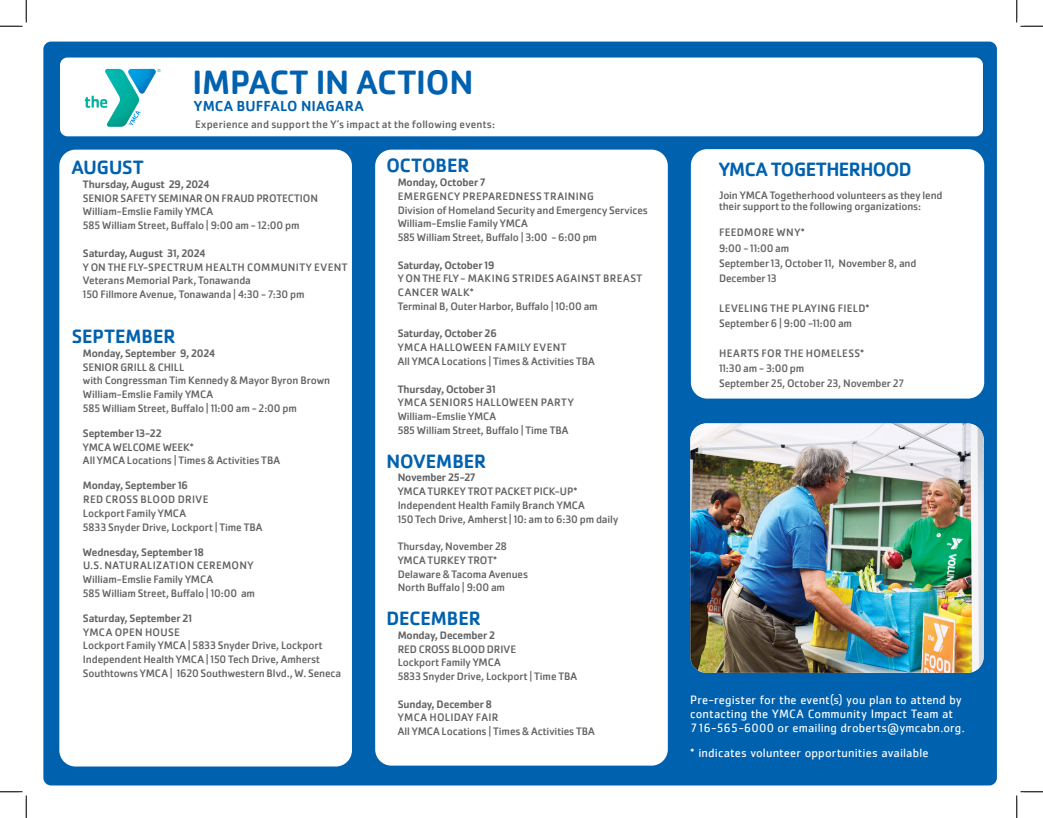
<style>
.page{position:relative;width:1043px;height:818px;background:#fff}
.page>*{position:absolute;margin:0;border:0;box-sizing:border-box;transform-origin:0 0}
.t1{font:500 35px "Cachet Pro";letter-spacing:-.005em;color:#0061af}
.Body_Header{font:500 20px "Cachet Pro";color:#0061af}
.Body_Header-2{font:500 20px "Cachet Pro";letter-spacing:-.025em;color:#0061af}
.t2{font:500 15px "Cachet";letter-spacing:.005em;color:#0061af}
.t3{font:12.5px/13.8px "Cachet";letter-spacing:.01em;color:#fff}
.Body_Header-3{font:11.25px/13.8px "Cachet Pro";letter-spacing:-.01em;color:#636466}
.Body_Header-4{font:500 11.25px "Cachet Pro";letter-spacing:-.01em;color:#636466}
.Body_Header-5{font:11.25px "Cachet Pro";letter-spacing:.025em;color:#636466}
.Body_Header-6{font:11.25px/13.8px "Cachet Pro";letter-spacing:.03em;color:#636466}
.Body_Header-7{font:11.25px "Cachet Pro";letter-spacing:.015em;color:#636466}
.Body_Header-8{font:11.25px "Cachet Pro";letter-spacing:.02em;color:#636466}
</style>
<div class="page">
<div style="left:43px;top:42px;width:953px;height:743px;background:#0061af;border-radius:8px"></div>
<div style="left:60px;top:58px;width:922px;height:78px;background:#fff;border-radius:7px"></div>
<div style="left:59px;top:150px;width:293px;height:616px;background:#fff;border-radius:16px"></div>
<svg style="left:85px;top:69px;width:75px;height:58px"></svg>
<div style="left:691px;top:149px;width:293px;height:249px;background:#fff;border-radius:16px"></div>
<div style="left:375px;top:150px;width:292px;height:615px;background:#fff;border-radius:16px"></div>
<img style="left:690px;top:423px;width:293px;height:249px">
<svg style="left:0;top:0;width:27px;height:27px"></svg>
<svg style="left:0;top:791px;width:27px;height:27px"></svg>
<svg style="left:1016px;top:0;width:26px;height:27px"></svg>
<svg style="left:1016px;top:791px;width:26px;height:27px"></svg>
<p class="t1" style="left:193px;top:62px;width:282px">IMPACT IN ACTION</p>
<p class="t2" style="left:194px;top:97px;width:172px">YMCA BUFFALO NIAGARA</p>
<p class="Body_Header-7" style="left:195px;top:118px;width:301px">Experience and support the Y’s impact at the following events:</p>
<p class="Body_Header" style="left:72px;top:156px;width:73px">AUGUST</p>
<p class="Body_Header-4" style="left:83px;top:178px;width:128px">Thursday, August 29, 2024</p>
<p class="Body_Header-3" style="left:83px;top:191px;width:237px">SENIOR SAFETY SEMINAR ON FRAUD PROTECTION</p>
<p class="Body_Header-3" style="left:83px;top:205px;width:218px">William-Emslie Family YMCA<br>585 William Street, Buffalo | 9:00 am - 12:00 pm</p>
<p class="Body_Header-4" style="left:83px;top:246px;width:124px">Saturday, August 31, 2024</p>
<p class="Body_Header-5" style="left:83px;top:260px;width:266px">Y ON THE FLY-SPECTRUM HEALTH COMMUNITY EVENT</p>
<p class="Body_Header-3" style="left:83px;top:274px;width:169px">Veterans Memorial Park, Tonawanda</p>
<p class="Body_Header-3" style="left:83px;top:287px;width:223px">150 Fillmore Avenue, Tonawanda | 4:30 - 7:30 pm</p>
<p class="Body_Header" style="left:72px;top:325px;width:105px">SEPTEMBER</p>
<p class="Body_Header-4" style="left:83px;top:346px;width:134px">Monday, September 9, 2024</p>
<p class="Body_Header-3" style="left:83px;top:360px;width:103px">SENIOR GRILL &amp; CHILL</p>
<p class="Body_Header-3" style="left:83px;top:374px;width:249px">with Congressman Tim Kennedy &amp; Mayor Byron Brown</p>
<p class="Body_Header-3" style="left:83px;top:387px;width:132px">William-Emslie Family YMCA</p>
<p class="Body_Header-3" style="left:83px;top:401px;width:215px">585 William Street, Buffalo | 11:00 am - 2:00 pm</p>
<p class="Body_Header-4" style="left:83px;top:426px;width:80px">September 13-22</p>
<p class="Body_Header-3" style="left:83px;top:440px;width:112px">YMCA WELCOME WEEK*</p>
<p class="Body_Header-3" style="left:83px;top:454px;width:199px">All YMCA Locations | Times &amp; Activities TBA</p>
<p class="Body_Header-4" style="left:83px;top:479px;width:106px">Monday, September 16</p>
<p class="Body_Header-5" style="left:83px;top:493px;width:127px">RED CROSS BLOOD DRIVE</p>
<p class="Body_Header-3" style="left:83px;top:506px;width:105px">Lockport Family YMCA</p>
<p class="Body_Header-3" style="left:83px;top:520px;width:181px">5833 Snyder Drive, Lockport | Time TBA</p>
<p class="Body_Header-4" style="left:83px;top:545px;width:122px">Wednesday, September 18</p>
<p class="Body_Header-5" style="left:83px;top:559px;width:172px">U.S. NATURALIZATION CEREMONY</p>
<p class="Body_Header-3" style="left:83px;top:572px;width:132px">William-Emslie Family YMCA</p>
<p class="Body_Header-3" style="left:83px;top:586px;width:174px">585 William Street, Buffalo | 10:00 am</p>
<p class="Body_Header-4" style="left:83px;top:611px;width:111px">Saturday, September 21</p>
<p class="Body_Header-5" style="left:83px;top:625px;width:98px">YMCA OPEN HOUSE</p>
<p class="Body_Header-3" style="left:83px;top:639px;width:241px">Lockport Family YMCA | 5833 Snyder Drive, Lockport</p>
<p class="Body_Header-3" style="left:83px;top:652px;width:239px">Independent Health YMCA | 150 Tech Drive, Amherst</p>
<p class="Body_Header-3" style="left:83px;top:666px;width:260px">Southtowns YMCA | 1620 Southwestern Blvd., W. Seneca</p>
<p class="Body_Header" style="left:386px;top:154px;width:85px">OCTOBER</p>
<p class="Body_Header-4" style="left:398px;top:176px;width:89px">Monday, October 7</p>
<p class="Body_Header-5" style="left:398px;top:190px;width:198px">EMERGENCY PREPAREDNESS TRAINING</p>
<p class="Body_Header-3" style="left:398px;top:203px;width:252px">Division of Homeland Security and Emergency Services</p>
<p class="Body_Header-3" style="left:398px;top:217px;width:132px">William-Emslie Family YMCA</p>
<p class="Body_Header-3" style="left:398px;top:231px;width:201px">585 William Street, Buffalo | 3:00 - 6:00 pm</p>
<p class="Body_Header-4" style="left:398px;top:258px;width:98px">Saturday, October 19</p>
<p class="Body_Header-6" style="left:398px;top:272px;width:246px">Y ON THE FLY - MAKING STRIDES AGAINST BREAST<br>CANCER WALK*</p>
<p class="Body_Header-3" style="left:398px;top:299px;width:202px">Terminal B, Outer Harbor, Buffalo | 10:00 am</p>
<p class="Body_Header-4" style="left:398px;top:327px;width:101px">Saturday, October 26</p>
<p class="Body_Header-5" style="left:398px;top:341px;width:170px">YMCA HALLOWEEN FAMILY EVENT</p>
<p class="Body_Header-3" style="left:398px;top:354px;width:199px">All YMCA Locations | Times &amp; Activities TBA</p>
<p class="Body_Header-4" style="left:398px;top:382px;width:100px">Thursday, October 31</p>
<p class="Body_Header-5" style="left:398px;top:396px;width:177px">YMCA SENIORS HALLOWEEN PARTY</p>
<p class="Body_Header-3" style="left:398px;top:409px;width:100px">William-Emslie YMCA</p>
<p class="Body_Header-3" style="left:398px;top:423px;width:172px">585 William Street, Buffalo | Time TBA</p>
<p class="Body_Header" style="left:386px;top:449px;width:101px">NOVEMBER</p>
<p class="Body_Header-4" style="left:398px;top:471px;width:79px">November 25-27</p>
<p class="Body_Header-3" style="left:398px;top:484px;width:181px">YMCA TURKEY TROT PACKET PICK-UP*</p>
<p class="Body_Header-3" style="left:398px;top:498px;width:189px">Independent Health Family Branch YMCA</p>
<p class="Body_Header-3" style="left:398px;top:512px;width:222px">150 Tech Drive, Amherst | 10: am to 6:30 pm daily</p>
<p class="Body_Header-3" style="left:398px;top:539px;width:111px">Thursday, November 28</p>
<p class="Body_Header-3" style="left:398px;top:553px;width:101px">YMCA TURKEY TROT*</p>
<p class="Body_Header-3" style="left:398px;top:567px;width:132px">Delaware &amp; Tacoma Avenues</p>
<p class="Body_Header-3" style="left:398px;top:581px;width:109px">North Buffalo | 9:00 am</p>
<p class="Body_Header" style="left:386px;top:606px;width:96px">DECEMBER</p>
<p class="Body_Header-4" style="left:398px;top:628px;width:99px">Monday, December 2</p>
<p class="Body_Header-3" style="left:398px;top:642px;width:120px">RED CROSS BLOOD DRIVE</p>
<p class="Body_Header-3" style="left:398px;top:656px;width:105px">Lockport Family YMCA</p>
<p class="Body_Header-3" style="left:398px;top:669px;width:181px">5833 Snyder Drive, Lockport | Time TBA</p>
<p class="Body_Header-4" style="left:398px;top:697px;width:96px">Sunday, December 8</p>
<p class="Body_Header-5" style="left:398px;top:711px;width:102px">YMCA HOLIDAY FAIR</p>
<p class="Body_Header-3" style="left:398px;top:724px;width:199px">All YMCA Locations | Times &amp; Activities TBA</p>
<p class="Body_Header-2" style="left:719px;top:158px;width:194px">YMCA TOGETHERHOOD</p>
<p class="Body_Header-3" style="left:719px;top:190px;width:225px;line-height:11.2px">Join YMCA Togetherhood volunteers as they lend their support to the following organizations:</p>
<p class="Body_Header-8" style="left:719px;top:226px;width:87px">FEEDMORE WNY*</p>
<p class="Body_Header-3" style="left:719px;top:241px;width:72px">9:00 - 11:00 am</p>
<p class="Body_Header-3" style="left:719px;top:255px;width:199px;line-height:15px">September 13, October 11, November 8, and<br>December 13</p>
<p class="Body_Header-6" style="left:719px;top:301px;width:152px">LEVELING THE PLAYING FIELD*</p>
<p class="Body_Header-3" style="left:719px;top:316px;width:135px">September 6 | 9:00 -11:00 am</p>
<p class="Body_Header-5" style="left:719px;top:346px;width:146px">HEARTS FOR THE HOMELESS*</p>
<p class="Body_Header-3" style="left:719px;top:361px;width:87px">11:30 am - 3:00 pm</p>
<p class="Body_Header-3" style="left:719px;top:376px;width:186px">September 25, October 23, November 27</p>
<p class="t3" style="left:690px;top:693px;width:276px">Pre-register for the event(s) you plan to attend by contacting the YMCA Community Impact Team at<br>716-565-6000 or emailing droberts@ymcabn.org.</p>
<p class="t3" style="left:690px;top:745px;width:240px">* indicates volunteer opportunities available</p>
</div>
